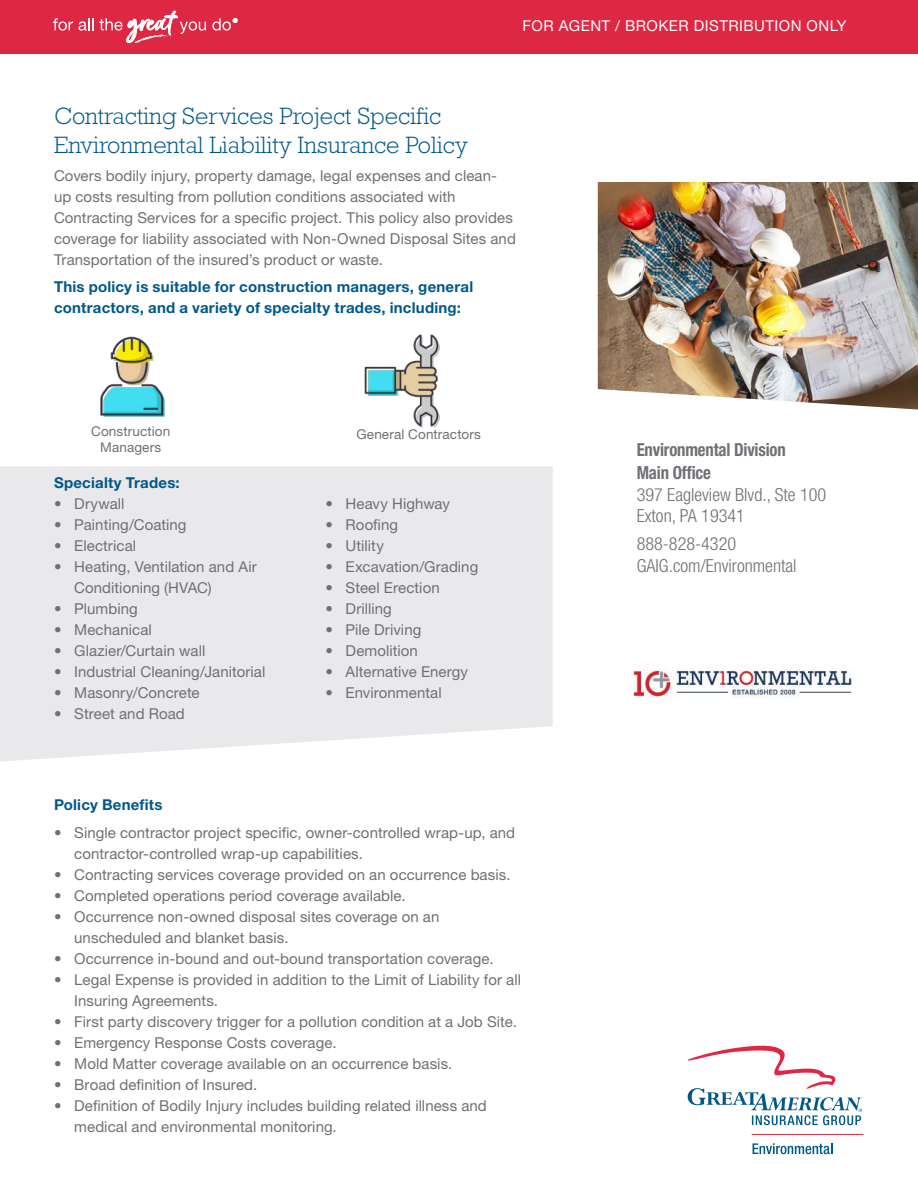
<style>
.page{position:relative;width:918px;height:1188px;background:#fff}
.page>*{position:absolute;margin:0;border:0;box-sizing:border-box;transform-origin:0 0}
.t1{font:300 24px/28.5px "Rockwell Std";color:#00588a}
.t2{font:300 condensed 18px/21.6px "Helvetica Neue LT Std";color:#6f7075}
.t3{font:700 condensed 18px/22.5px "Helvetica Neue LT Std";letter-spacing:-.01em;color:#6f7075;scale:.93 1}
.t4{font:15px/21px "Helvetica Neue LT Std";letter-spacing:.005em;color:#6f7075}
.t5{font:700 15px/21px "Helvetica Neue LT Std";letter-spacing:.015em;color:#00588a}
.t6{font:15px "Helvetica Neue LT Std";letter-spacing:.03em;color:#fff}
.t7{font:13.5px/16.5px "Helvetica Neue LT Std";letter-spacing:.01em;color:#6f7075;text-align:center}
</style>
<div class="page">
<div style="left:0;top:466px;width:553px;height:296px;background:#e9e9eb"></div>
<div style="left:0;top:0;width:918px;height:54px;background:#de2742"></div>
<img style="left:100px;top:336px;width:65px;height:81px">
<img style="left:364px;top:334px;width:76px;height:94px">
<img style="left:598px;top:182px;width:320px;height:228px">
<img style="left:633px;top:664px;width:219px;height:35px">
<svg style="left:53px;top:18px;width:40px;height:13px"></svg>
<svg style="left:99px;top:11px;width:107px;height:32px"></svg>
<svg style="left:212px;top:18px;width:25px;height:13px"></svg>
<svg style="left:687px;top:1045px;width:175px;height:80px"></svg>
<svg style="left:753px;top:1143px;width:79px;height:11px"></svg>
<hr style="left:752px;top:1134px;width:111px;height:1px;background:#de2742">
<p class="t6" style="left:523px;top:17px;width:326px">FOR AGENT / BROKER DISTRIBUTION ONLY</p>
<h1 class="t1" style="left:54px;top:102px;width:415px">Contracting Services Project Specific<br>Environmental Liability Insurance Policy</h1>
<p class="t4" style="left:54px;top:165px;width:463px">Covers bodily injury, property damage, legal expenses and clean&shy;up costs resulting from pollution conditions associated with Contracting Services for a specific project. This policy also provides coverage for liability associated with Non-Owned Disposal Sites and Transportation of the insured’s product or waste.</p>
<p class="t5" style="left:54px;top:276px;width:421px">This policy is suitable for construction managers, general contractors, and a variety of specialty trades, including:</p>
<p class="t7" style="left:91px;top:422px;width:81px">Construction<br>Managers</p>
<p class="t7" style="left:356px;top:426px;width:126px">General Contractors</p>
<p class="t5" style="left:54px;top:471px;width:127px">Specialty Trades:</p>
<p class="t4" style="left:54px;top:492px;width:72px">• Drywall</p>
<p class="t4" style="left:54px;top:513px;width:134px">• Painting/Coating</p>
<p class="t4" style="left:54px;top:534px;width:84px">• Electrical</p>
<p class="t4" style="left:74px;top:555px;width:184px;text-indent:-20px">• Heating, Ventilation and Air<br>Conditioning (HVAC)</p>
<p class="t4" style="left:54px;top:597px;width:85px">• Plumbing</p>
<p class="t4" style="left:54px;top:618px;width:99px">• Mechanical</p>
<p class="t4" style="left:54px;top:639px;width:153px">• Glazier/Curtain wall</p>
<p class="t4" style="left:54px;top:660px;width:213px">• Industrial Cleaning/Janitorial</p>
<p class="t4" style="left:54px;top:681px;width:147px">• Masonry/Concrete</p>
<p class="t4" style="left:54px;top:702px;width:132px">• Street and Road</p>
<p class="t4" style="left:325px;top:492px;width:126px">• Heavy Highway</p>
<p class="t4" style="left:325px;top:513px;width:74px">• Roofing</p>
<p class="t4" style="left:325px;top:534px;width:60px">• Utility</p>
<p class="t4" style="left:325px;top:555px;width:154px">• Excavation/Grading</p>
<p class="t4" style="left:325px;top:576px;width:116px">• Steel Erection</p>
<p class="t4" style="left:325px;top:597px;width:68px">• Drilling</p>
<p class="t4" style="left:325px;top:618px;width:97px">• Pile Driving</p>
<p class="t4" style="left:325px;top:639px;width:94px">• Demolition</p>
<p class="t4" style="left:325px;top:660px;width:144px">• Alternative Energy</p>
<p class="t4" style="left:325px;top:681px;width:118px">• Environmental</p>
<p class="t3" style="left:637px;top:439px;width:162px">Environmental Division<br>Main Office</p>
<p class="t2" style="left:637px;top:483px;width:191px">397 Eagleview Blvd., Ste 100<br>Exton, PA 19341</p>
<p class="t2" style="left:637px;top:533px;width:161px">888-828-4320<br>GAIG.com/Environmental</p>
<p class="t5" style="left:54px;top:794px;width:110px">Policy Benefits</p>
<p class="t4" style="left:74px;top:822px;width:442px;text-indent:-20px">• Single contractor project specific, owner-controlled wrap-up, and contractor-controlled wrap-up capabilities.</p>
<p class="t4" style="left:54px;top:864px;width:458px">• Contracting services coverage provided on an occurrence basis.</p>
<p class="t4" style="left:54px;top:885px;width:353px">• Completed operations period coverage available.</p>
<p class="t4" style="left:74px;top:906px;width:367px;text-indent:-20px">• Occurrence non-owned disposal sites coverage on an unscheduled and blanket basis.</p>
<p class="t4" style="left:54px;top:948px;width:441px">• Occurrence in-bound and out-bound transportation coverage.</p>
<p class="t4" style="left:74px;top:969px;width:448px;text-indent:-20px">• Legal Expense is provided in addition to the Limit of Liability for all<br>Insuring Agreements.</p>
<p class="t4" style="left:54px;top:1011px;width:464px">• First party discovery trigger for a pollution condition at a Job Site.</p>
<p class="t4" style="left:54px;top:1032px;width:284px">• Emergency Response Costs coverage.</p>
<p class="t4" style="left:54px;top:1053px;width:400px">• Mold Matter coverage available on an occurrence basis.</p>
<p class="t4" style="left:54px;top:1074px;width:205px">• Broad definition of Insured.</p>
<p class="t4" style="left:74px;top:1095px;width:414px;text-indent:-20px">• Definition of Bodily Injury includes building related illness and medical and environmental monitoring.</p>
</div>
